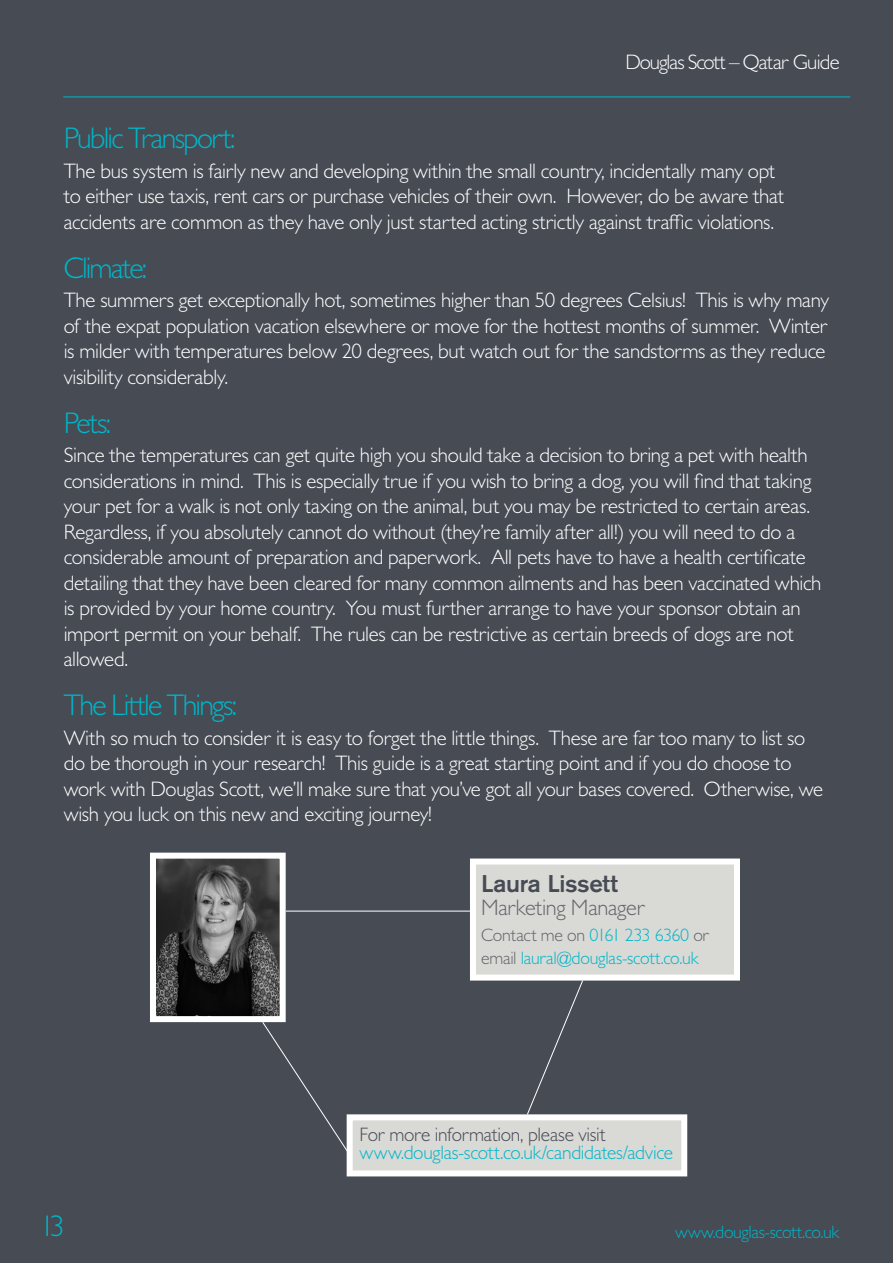
<style>
.page{position:relative;width:893px;height:1263px;background:#464b54}
.page>*{position:absolute;margin:0;border:0;box-sizing:border-box;transform-origin:0 0}
.Header_Left{font:300 30px "Gill Sans MT Std";letter-spacing:-.055em;color:#00b6c8}
.Main_Copy{font:500 24px "Akzidenz Grotesk BE";letter-spacing:-.015em;color:#464b54}
.Main_Copy-2{font:300 22.5px "Gill Sans MT Std";letter-spacing:-.01em;color:#63666a}
.Main_Copy-3{font:300 21px/25.5px "Gill Sans MT Std";letter-spacing:-.015em;color:#fff}
.Header_Left-2{font:300 21px "Gill Sans MT Std";letter-spacing:-.04em;color:#fff}
.Main_Copy-4{font:300 19.5px/18px "Gill Sans MT Std";letter-spacing:-.015em;color:#00b6c8}
.Main_Copy-5{font:300 18px/22.5px "Gill Sans MT Std";letter-spacing:-.015em;color:#00b6c8}
.Intro_Orange{font:300 18px "Gill Sans MT Std";letter-spacing:-.025em;color:#00b6c8}
.s1{color:#63666a}
.s2{color:#464b54}
</style>
<div class="page">
<hr style="left:63px;top:97px;width:787px;height:1px;background:#00b6c8">
<img style="left:157px;top:860px;width:122px;height:155px">
<div style="left:150px;top:853px;width:136px;height:169px;border:6px solid #fff"></div>
<div style="left:347px;top:1114px;width:340px;height:62px;background:#d9d9d6;border:6px solid #fff"></div>
<div style="left:470px;top:858px;width:270px;height:122px;background:#d9d9d6;border:6px solid #fff"></div>
<svg style="left:262px;top:1021px;width:90px;height:137px"></svg>
<hr style="left:286px;top:911px;width:184px;height:1px;background:#fff">
<svg style="left:526px;top:979px;width:58px;height:136px"></svg>
<p class="Header_Left-2" style="left:626px;top:50px;width:216px">Douglas Scott – Qatar Guide</p>
<p class="Header_Left" style="left:64px;top:120px;width:173px">Public Transport:</p>
<p class="Main_Copy-3" style="left:64px;top:158px;width:722px">The bus system is fairly new and developing within the small country, incidentally many opt to either use taxis, rent cars or purchase vehicles of their own. However, do be aware that accidents are common as they have only just started acting strictly against traffic violations.</p>
<p class="Header_Left" style="left:64px;top:249px;width:85px">Climate:</p>
<p class="Main_Copy-3" style="left:64px;top:287px;width:767px">The summers get exceptionally hot, sometimes higher than 50 degrees Celsius! This is why many of the expat population vacation elsewhere or move for the hottest months of summer. Winter is milder with temperatures below 20 degrees, but watch out for the sandstorms as they reduce visibility considerably.</p>
<p class="Header_Left" style="left:64px;top:404px;width:49px">Pets:</p>
<p class="Main_Copy-3" style="left:64px;top:442px;width:759px">Since the temperatures can get quite high you should take a decision to bring a pet with health considerations in mind. This is especially true if you wish to bring a dog, you will find that taking your pet for a walk is not only taxing on the animal, but you may be restricted to certain areas.<br>Regardless, if you absolutely cannot do without (they’re family after all!) you will need to do a considerable amount of preparation and paperwork. All pets have to have a health certificate detailing that they have been cleared for many common ailments and has been vaccinated which is provided by your home country. You must further arrange to have your sponsor obtain an import permit on your behalf. The rules can be restrictive as certain breeds of dogs are not allowed.</p>
<p class="Header_Left" style="left:64px;top:687px;width:175px">The Little Things:</p>
<p class="Main_Copy-3" style="left:64px;top:725px;width:761px">With so much to consider it is easy to forget the little things. These are far too many to list so do be thorough in your research! This guide is a great starting point and if you do choose to work with Douglas Scott, we’ll make sure that you’ve got all your bases covered. Otherwise, we wish you luck on this new and exciting journey!</p>
<p class="Main_Copy" style="left:481px;top:869px;width:138px">Laura Lissett</p>
<p class="Main_Copy-2" style="left:481px;top:893px;width:166px">Marketing Manager</p>
<p class="Main_Copy-5" style="left:481px;top:924px;width:230px"><span class="s1">Contact me on</span> 0161 233 6360 <span class="s1">or email</span> laural@douglas-scott.co.uk</p>
<p class="Main_Copy-4" style="left:359px;top:1125px;width:315px"><span class="s2">For more information, please visit </span>www.douglas-scott.co.uk/candidates/advice</p>
<p class="Header_Left" style="left:40px;top:1208px;width:27px">13</p>
<p class="Intro_Orange" style="left:675px;top:1221px;width:166px">www.douglas-scott.co.uk</p>
</div>
